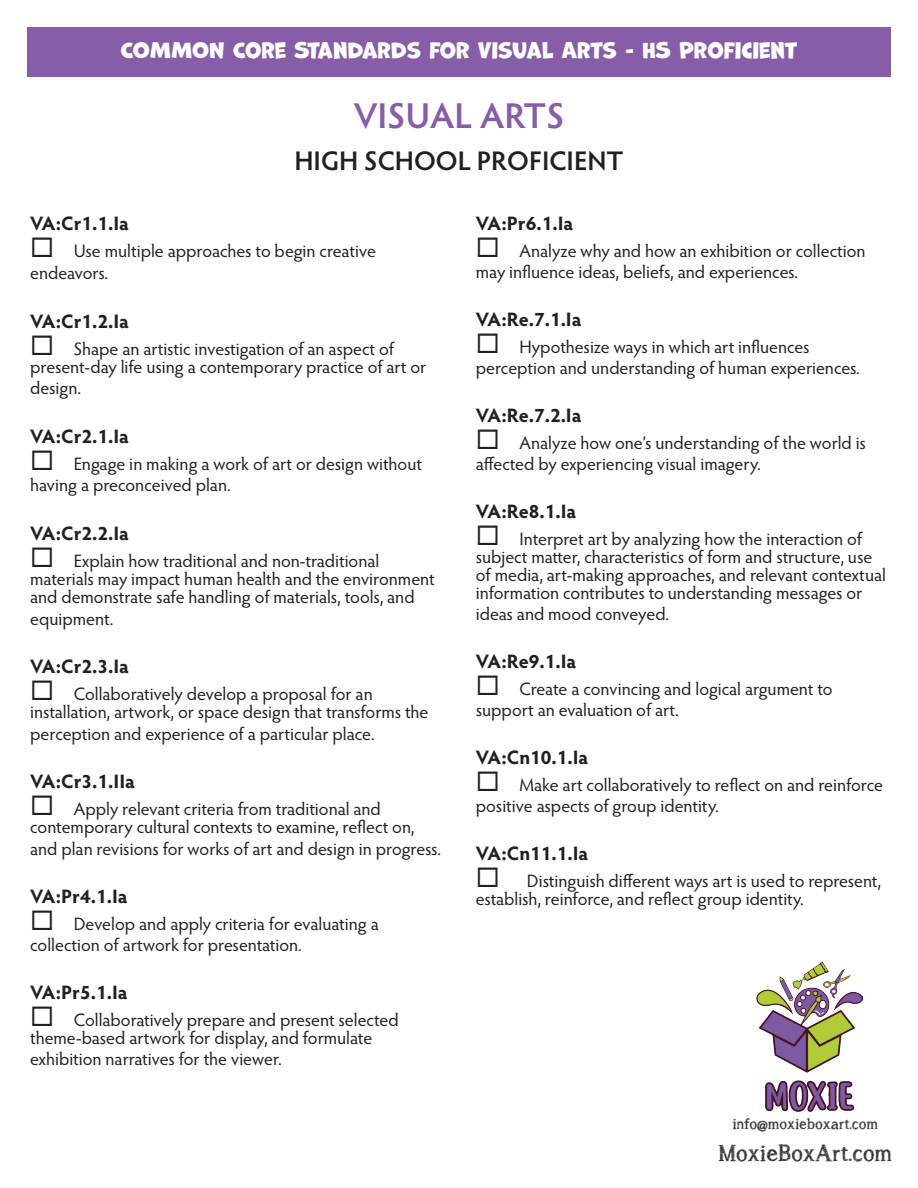
<style>
.page{position:relative;width:918px;height:1188px;background:#fff}
.page>*{position:absolute;margin:0;border:0;box-sizing:border-box;transform-origin:0 0}
.t1{font:600 36px "Hypatia Sans Pro";color:#885da7}
.t2{font:27.6px "A Songfor Jennifer";letter-spacing:.025em;color:#231f20}
.t3{font:600 27px "Hypatia Sans Pro";color:#231f20}
.t4{font:21px "Marvin";color:#fff}
.t5{font:700 19.5px "Hypatia Sans Pro";letter-spacing:-.005em;color:#231f20}
.t6{font:18px/18px "Hypatia Sans Pro";color:#231f20}
.t7{font:18px "A Songfor Jennifer";letter-spacing:.025em;color:#231f20}
</style>
<div class="page">
<div style="left:27px;top:27px;width:864px;height:50px;background:#885da7"></div>
<img style="left:756px;top:961px;width:106px;height:151px">
<p class="t4" style="left:121px;top:38px;width:678px">COMMON CORE STANDARDS FOR VISUAL ARTS - HS PROFICIENT</p>
<h1 class="t1" style="left:354px;top:91px;width:212px">VISUAL ARTS</h1>
<h3 class="t3" style="left:294px;top:142px;width:331px">HIGH SCHOOL PROFICIENT</h3>
<p class="t5" style="left:30px;top:210px;width:100px">VA:Cr1.1.Ia</p>
<p class="t6" style="left:30px;top:240px;width:347px;line-height:21.6px">◻ Use multiple approaches to begin creative endeavors.</p>
<p class="t5" style="left:30px;top:307px;width:100px">VA:Cr1.2.Ia</p>
<p class="t6" style="left:30px;top:339px;width:398px">◻ Shape an artistic investigation of an aspect of present-day life using a contemporary practice of art or</p>
<p class="t6" style="left:30px;top:378px;width:52px">design.</p>
<p class="t5" style="left:30px;top:422px;width:100px">VA:Cr2.1.Ia</p>
<p class="t6" style="left:30px;top:452px;width:393px;line-height:21.6px">◻ Engage in making a work of art or design without having a preconceived plan.</p>
<p class="t5" style="left:30px;top:519px;width:100px">VA:Cr2.2.Ia</p>
<p class="t6" style="left:30px;top:551px;width:406px">◻ Explain how traditional and non-traditional materials may impact human health and the environment and demonstrate safe handling of materials, tools, and</p>
<p class="t6" style="left:30px;top:609px;width:85px">equipment.</p>
<p class="t5" style="left:30px;top:653px;width:100px">VA:Cr2.3.Ia</p>
<p class="t6" style="left:30px;top:684px;width:400px">◻ Collaboratively develop a proposal for an installation, artwork, or space design that transforms the</p>
<p class="t6" style="left:30px;top:724px;width:346px">perception and experience of a particular place.</p>
<p class="t5" style="left:30px;top:768px;width:106px">VA:Cr3.1.IIa</p>
<p class="t6" style="left:30px;top:800px;width:386px">◻ Apply relevant criteria from traditional and contemporary cultural contexts to examine, reflect on,</p>
<p class="t6" style="left:30px;top:839px;width:412px">and plan revisions for works of art and design in progress.</p>
<p class="t5" style="left:30px;top:882px;width:99px">VA:Pr4.1.Ia</p>
<p class="t6" style="left:30px;top:913px;width:350px;line-height:21px">◻ Develop and apply criteria for evaluating a collection of artwork for presentation.</p>
<p class="t5" style="left:30px;top:978px;width:99px">VA:Pr5.1.Ia</p>
<p class="t6" style="left:30px;top:1010px;width:370px">◻ Collaboratively prepare and present selected theme-based artwork for display, and formulate</p>
<p class="t6" style="left:30px;top:1049px;width:253px">exhibition narratives for the viewer.</p>
<p class="t5" style="left:476px;top:210px;width:99px">VA:Pr6.1.Ia</p>
<p class="t6" style="left:476px;top:240px;width:391px;line-height:21px">◻ Analyze why and how an exhibition or collection may influence ideas, beliefs, and experiences.</p>
<p class="t5" style="left:476px;top:306px;width:107px">VA:Re.7.1.Ia</p>
<p class="t6" style="left:476px;top:336px;width:386px;line-height:21px">◻ Hypothesize ways in which art influences perception and understanding of human experiences.</p>
<p class="t5" style="left:476px;top:402px;width:107px">VA:Re.7.2.Ia</p>
<p class="t6" style="left:476px;top:432px;width:392px;line-height:21px">◻ Analyze how one’s understanding of the world is affected by experiencing visual imagery.</p>
<p class="t5" style="left:476px;top:498px;width:102px">VA:Re8.1.Ia</p>
<p class="t6" style="left:476px;top:530px;width:412px">◻ Interpret art by analyzing how the interaction of subject matter, characteristics of form and structure, use of media, art-making approaches, and relevant contextual information contributes to understanding messages or</p>
<p class="t6" style="left:476px;top:605px;width:195px">ideas and mood conveyed.</p>
<p class="t5" style="left:476px;top:648px;width:102px">VA:Re9.1.Ia</p>
<p class="t6" style="left:476px;top:678px;width:358px;line-height:21px">◻ Create a convincing and logical argument to support an evaluation of art.</p>
<p class="t5" style="left:476px;top:744px;width:114px">VA:Cn10.1.Ia</p>
<p class="t6" style="left:476px;top:774px;width:409px;line-height:21px">◻ Make art collaboratively to reflect on and reinforce positive aspects of group identity.</p>
<p class="t5" style="left:476px;top:840px;width:114px">VA:Cn11.1.Ia</p>
<p class="t6" style="left:476px;top:872px;width:407px">◻ Distinguish different ways art is used to represent, establish, reinforce, and reflect group identity.</p>
<p class="t7" style="left:733px;top:1114px;width:147px">info@moxieboxart.com</p>
<h2 class="t2" style="left:719px;top:1139px;width:175px">MoxieBoxArt.com</h2>
</div>
